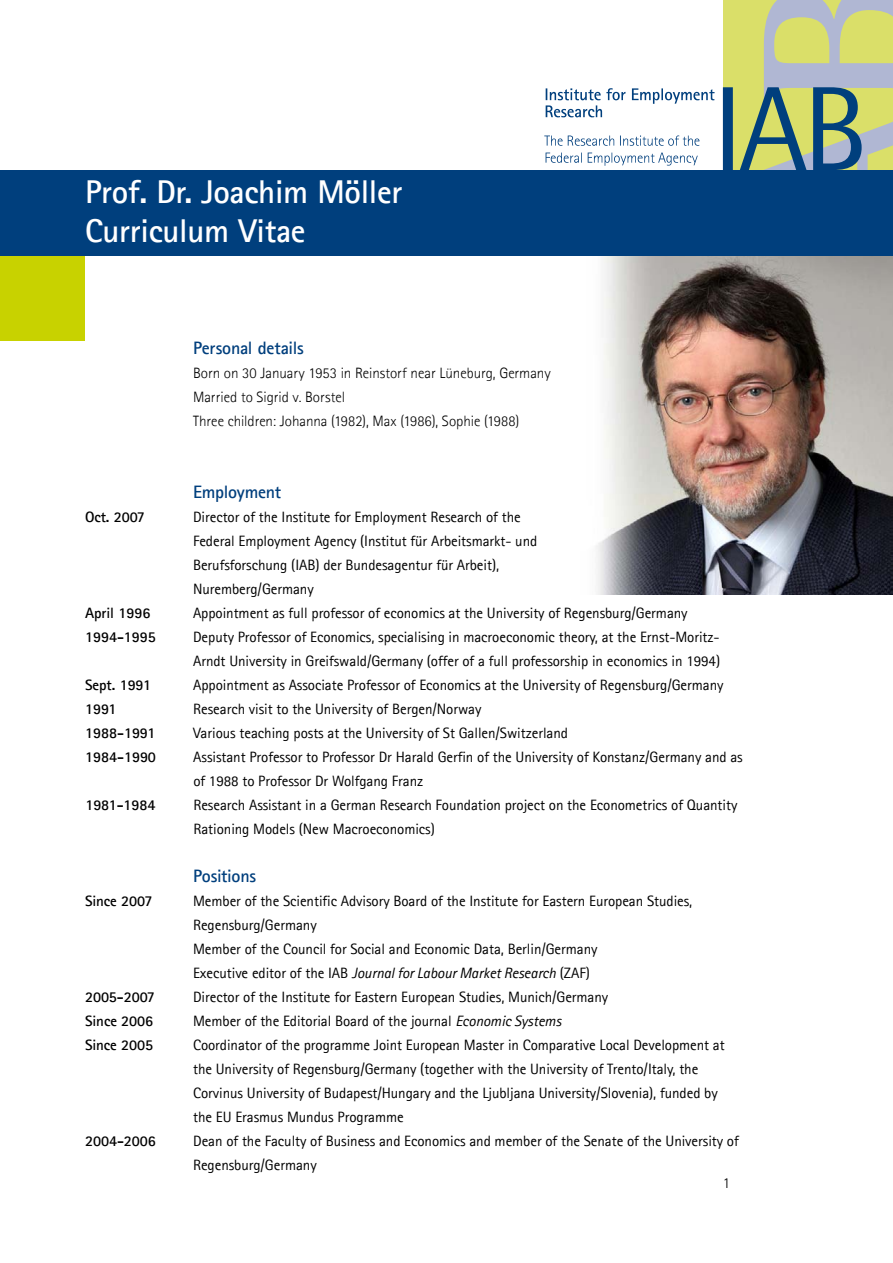
<style>
.page{position:relative;width:893px;height:1263px;background:#fff}
.page>*{position:absolute;margin:0;border:0;box-sizing:border-box;transform-origin:0 0}
.t1{font:700 33px/39px "Agfa Rotis Sans Serif";letter-spacing:-.01em;color:#fff}
.t2{font:700 18px "Agfa Rotis Sans Serif";letter-spacing:-.015em;color:#003f7d}
.t3{font:15px/24px "Agfa Rotis Sans Serif";letter-spacing:-.005em;color:#000}
.t4{font:300 15px/24px "Agfa Rotis Sans Serif";color:#000}
.t5{font:700 15px "Agfa Rotis Sans Serif";letter-spacing:-.005em;color:#000}
.s1{font-style:italic}
</style>
<div class="page">
<svg style="left:723px;top:0;width:170px;height:170px;background:#acba89"></svg>
<img style="left:549px;top:255px;width:344px;height:340px">
<div style="left:0;top:255px;width:85px;height:85px;background:#c8d200"></div>
<div style="left:0;top:170px;width:893px;height:85px;background:#003f7d"></div>
<svg style="left:546px;top:88px;width:168px;height:29px"></svg>
<svg style="left:544px;top:135px;width:155px;height:11px"></svg>
<svg style="left:546px;top:153px;width:152px;height:13px"></svg>
<h1 class="t1" style="left:85px;top:172px;width:319px">Prof. Dr. Joachim Möller<br>Curriculum Vitae</h1>
<p class="t2" style="left:193px;top:337px;width:112px">Personal details</p>
<p class="t4" style="left:193px;top:361px;width:359px">Born on 30 January 1953 in Reinstorf near Lüneburg, Germany<br>Married to Sigrid v. Borstel<br>Three children: Johanna (1982), Max (1986), Sophie (1988)</p>
<p class="t2" style="left:193px;top:481px;width:90px">Employment</p>
<p class="t5" style="left:85px;top:508px;width:61px">Oct. 2007</p>
<p class="t3" style="left:193px;top:505px;width:346px">Director of the Institute for Employment Research of the Federal Employment Agency (Institut für Arbeitsmarkt- und Berufsforschung (IAB) der Bundesagentur für Arbeit), Nuremberg/Germany</p>
<p class="t5" style="left:85px;top:604px;width:67px">April 1996</p>
<p class="t3" style="left:193px;top:601px;width:496px">Appointment as full professor of economics at the University of Regensburg/Germany</p>
<p class="t5" style="left:85px;top:628px;width:72px">1994-1995</p>
<p class="t3" style="left:193px;top:625px;width:529px">Deputy Professor of Economics, specialising in macroeconomic theory, at the Ernst-Moritz-<br>Arndt University in Greifswald/Germany (offer of a full professorship in economics in 1994)</p>
<p class="t5" style="left:85px;top:676px;width:67px">Sept. 1991</p>
<p class="t3" style="left:193px;top:673px;width:532px">Appointment as Associate Professor of Economics at the University of Regensburg/Germany</p>
<p class="t5" style="left:85px;top:700px;width:33px">1991</p>
<p class="t3" style="left:193px;top:697px;width:290px">Research visit to the University of Bergen/Norway</p>
<p class="t5" style="left:85px;top:724px;width:72px">1988-1991</p>
<p class="t3" style="left:193px;top:721px;width:376px">Various teaching posts at the University of St Gallen/Switzerland</p>
<p class="t5" style="left:85px;top:748px;width:72px">1984-1990</p>
<p class="t3" style="left:193px;top:745px;width:551px">Assistant Professor to Professor Dr Harald Gerfin of the University of Konstanz/Germany and as of 1988 to Professor Dr Wolfgang Franz</p>
<p class="t5" style="left:85px;top:796px;width:72px">1981-1984</p>
<p class="t3" style="left:193px;top:793px;width:546px">Research Assistant in a German Research Foundation project on the Econometrics of Quantity<br>Rationing Models (New Macroeconomics)</p>
<p class="t2" style="left:193px;top:865px;width:65px">Positions</p>
<p class="t5" style="left:85px;top:892px;width:69px">Since 2007</p>
<p class="t3" style="left:193px;top:889px;width:501px">Member of the Scientific Advisory Board of the Institute for Eastern European Studies, Regensburg/Germany<br>Member of the Council for Social and Economic Data, Berlin/Germany<br>Executive editor of the IAB <span class="s1">Journal for Labour Market Research</span> (ZAF)</p>
<p class="t5" style="left:85px;top:988px;width:71px">2005-2007</p>
<p class="t3" style="left:193px;top:985px;width:417px">Director of the Institute for Eastern European Studies, Munich/Germany</p>
<p class="t5" style="left:85px;top:1012px;width:70px">Since 2006</p>
<p class="t3" style="left:193px;top:1009px;width:370px">Member of the Editorial Board of the journal <span class="s1">Economic Systems</span></p>
<p class="t5" style="left:85px;top:1036px;width:70px">Since 2005</p>
<p class="t3" style="left:193px;top:1033px;width:533px">Coordinator of the programme Joint European Master in Comparative Local Development at the University of Regensburg/Germany (together with the University of Trento/Italy, the Corvinus University of Budapest/Hungary and the Ljubljana University/Slovenia), funded by the EU Erasmus Mundus Programme</p>
<p class="t5" style="left:85px;top:1132px;width:72px">2004-2006</p>
<p class="t3" style="left:193px;top:1129px;width:547px">Dean of the Faculty of Business and Economics and member of the Senate of the University of<br>Regensburg/Germany</p>
<p class="t4" style="left:723px;top:1171px;width:9px">1</p>
</div>
